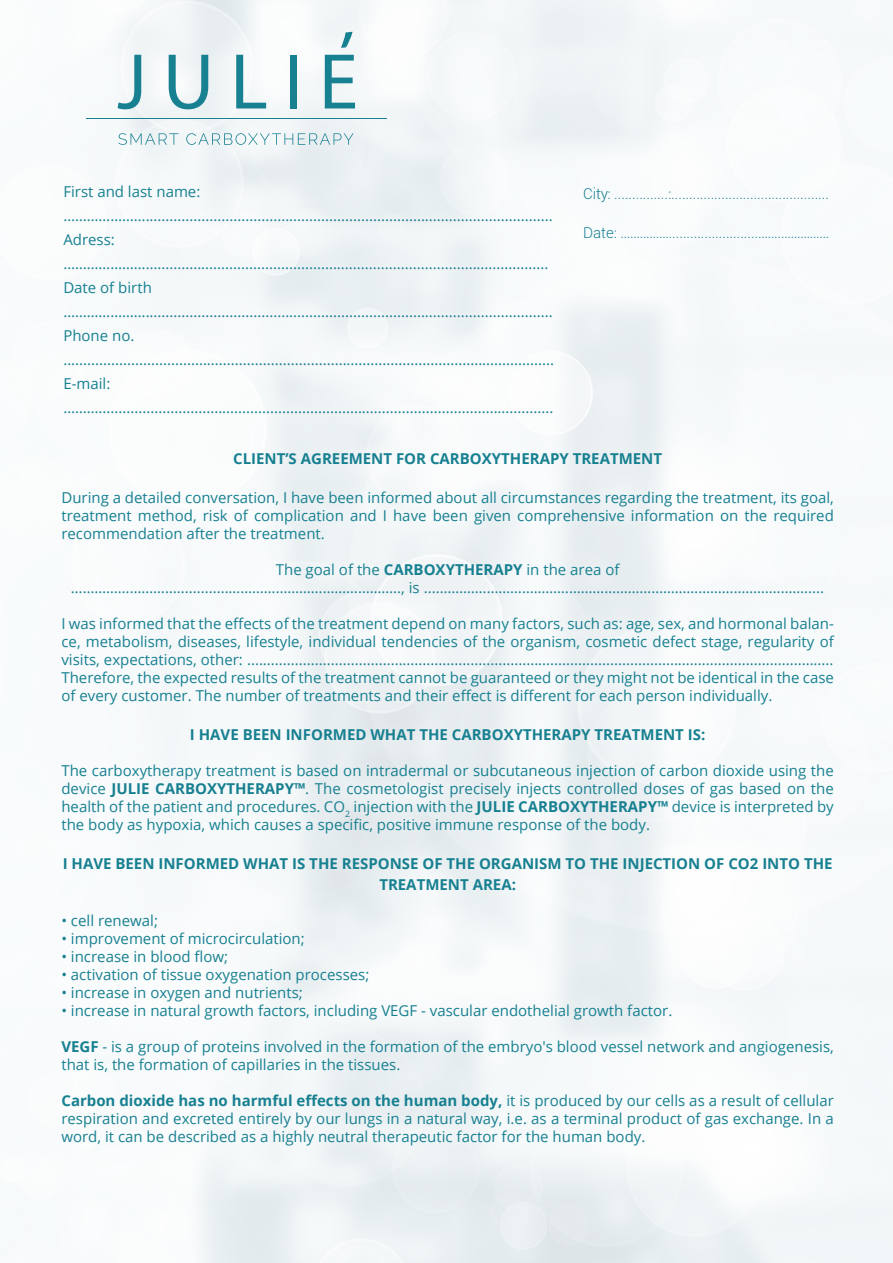
<style>
.page{position:relative;width:893px;height:1263px;background:#fff}
.page>*{position:absolute;margin:0;border:0;box-sizing:border-box;transform-origin:0 0}
.t1{font:15px/18px "Open Sans";color:#178091;text-align:justify}
.t2{font:700 15px/21px "Open Sans";color:#178091;text-align:center}
.t3{font:300 15px "Roboto";color:#178091}
.s1{font-weight:700}
</style>
<div class="page">
<img style="left:117px;top:0;width:776px;height:1263px">
<hr style="left:86px;top:118px;width:300px;height:1px;background:#178091">
<svg style="left:118px;top:55px;width:23px;height:54px"></svg>
<svg style="left:169px;top:55px;width:39px;height:54px"></svg>
<svg style="left:236px;top:55px;width:30px;height:53px"></svg>
<div style="left:290px;top:55px;width:7px;height:53px;background:#178091"></div>
<svg style="left:325px;top:55px;width:30px;height:53px"></svg>
<svg style="left:341px;top:32px;width:12px;height:16px"></svg>
<svg style="left:118px;top:133px;width:60px;height:12px"></svg>
<svg style="left:186px;top:133px;width:168px;height:12px"></svg>
<p class="t1" style="left:63px;top:180px;width:492px;line-height:24px;text-align:left">First and last name: …………………......................................................................................................<br>Adress: ……………………..................................................................................................<br>Date of birth …………………......................................................................................................<br>Phone no. ...........................................................................................................................<br>E-mail: ………..................................................................................................................</p>
<p class="t3" style="left:583px;top:183px;width:247px">City: ...............:............................................</p>
<p class="t3" style="left:583px;top:222px;width:248px">Date: …………….........................…….……………</p>
<p class="t2" style="left:233px;top:447px;width:431px">CLIENT’S AGREEMENT FOR CARBOXYTHERAPY TREATMENT</p>
<p class="t1" style="left:61px;top:488px;width:774px">During a detailed conversation, I have been informed about all circumstances regarding the treatment, its goal, treatment method, risk of complication and I have been given comprehensive information on the required recommendation after the treatment.</p>
<p class="t1" style="left:71px;top:560px;width:755px;text-align:center">The goal of the <span class="s1">CARBOXYTHERAPY</span> in the area of<br>……………………….............…………………………………….., is ....………………………………………………………………………………….....</p>
<p class="t1" style="left:61px;top:614px;width:774px">I was informed that the effects of the treatment depend on many factors, such as: age, sex, and hormonal balan&shy;ce, metabolism, diseases, lifestyle, individual tendencies of the organism, cosmetic defect stage, regularity of visits, expectations, other: ...................................................................................................................................................<br>Therefore, the expected results of the treatment cannot be guaranteed or they might not be identical in the case of every customer. The number of treatments and their effect is different for each person individually.</p>
<p class="t2" style="left:190px;top:723px;width:517px">I HAVE BEEN INFORMED WHAT THE CARBOXYTHERAPY TREATMENT IS:</p>
<p class="t1" style="left:61px;top:761px;width:774px">The carboxytherapy treatment is based on intradermal or subcutaneous injection of carbon dioxide using the device <span class="s1">JULIE CARBOXYTHERAPY™</span>. The cosmetologist precisely injects controlled doses of gas based on the health of the patient and procedures. CO<sub>2</sub> injection with the <span class="s1">JULIE CARBOXYTHERAPY™</span> device is interpreted by the body as hypoxia, which causes a specific, positive immune response of the body.</p>
<p class="t2" style="left:63px;top:852px;width:771px">I HAVE BEEN INFORMED WHAT IS THE RESPONSE OF THE ORGANISM TO THE INJECTION OF CO2 INTO THE<br>TREATMENT AREA:</p>
<p class="t1" style="left:61px;top:911px;width:98px">• cell renewal;</p>
<p class="t1" style="left:61px;top:929px;width:245px">• improvement of microcirculation;</p>
<p class="t1" style="left:61px;top:947px;width:168px">• increase in blood flow;</p>
<p class="t1" style="left:61px;top:965px;width:309px">• activation of tissue oxygenation processes;</p>
<p class="t1" style="left:61px;top:983px;width:243px">• increase in oxygen and nutrients;</p>
<p class="t1" style="left:61px;top:1001px;width:612px">• increase in natural growth factors, including VEGF - vascular endothelial growth factor.</p>
<p class="t1" style="left:61px;top:1037px;width:774px"><span class="s1">VEGF</span> - is a group of proteins involved in the formation of the embryo's blood vessel network and angiogenesis, that is, the formation of capillaries in the tissues.</p>
<p class="t1" style="left:61px;top:1091px;width:774px"><span class="s1">Carbon dioxide has no harmful effects on the human body,</span> it is produced by our cells as a result of cellular respiration and excreted entirely by our lungs in a natural way, i.e. as a terminal product of gas exchange. In a word, it can be described as a highly neutral therapeutic factor for the human body.</p>
</div>
